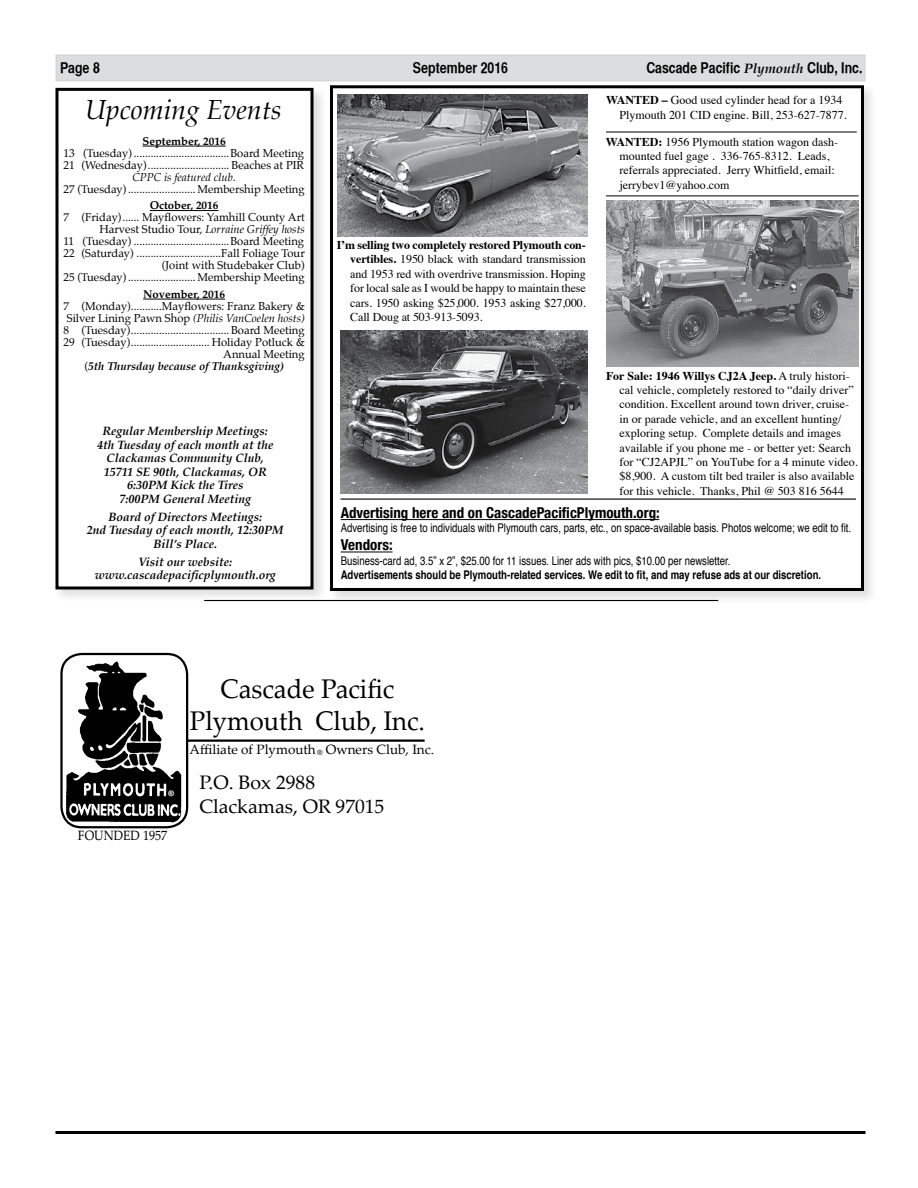
<style>
.page{position:relative;width:918px;height:1188px;background:#fff}
.page>*{position:absolute;margin:0;border:0;box-sizing:border-box;transform-origin:0 0}
.t1{font:27px/32.4px "Palatino Linotype";color:#000;text-align:center;scale:.95 1}
.t2{font:italic 27px "Palatino";color:#000}
.t3{font:19.5px/23.4px "Palatino Linotype";color:#000}
.t4{font:700 condensed 15px "Helvetica Neue";color:#000}
.t5{font:15px "Helvetica CY Bold";color:#000}
.t6{font:13.5px "Palatino Linotype";color:#000}
.t7{font:13.5px "Palatino Linotype";color:#000;scale:.9 1}
.t8{font:12px/14.4px "Times";color:#000}
.t9{font:italic 700 12px/13.5px "Palatino";color:#000;text-align:center}
.t10{font:12px "Helvetica";color:#000;scale:.8 1}
.t11{font:700 12px "Helvetica";color:#000;scale:.8 1}
.t12{font:700 12px "Times";color:#000}
.t13{font:11.25px/12px "Palatino";color:#000}
.t14{font:italic 11.25px "Palatino";color:#000}
.t15{font:700 11.25px "Palatino";color:#000}
.t16{font:italic 700 11.25px "Palatino";color:#000}
.t17{font:700 7.5px "Palatino Linotype";color:#000}
.t18{font:700 7.5px "Helvetica";color:#fff}
.s1{font-family:"Palatino";font-weight:700;font-style:italic;font-size:13.5px}
.s2{font-style:italic}
.s3{font-style:normal}
.s4{font-weight:400;font-style:normal}
.s5{font-weight:700}
</style>
<div class="page">
<div style="left:328px;top:83px;width:550px;height:522px;background:#000;opacity:.13"></div>
<div style="left:332px;top:87px;width:530px;height:503px;background:#fff"></div>
<div style="left:330px;top:85px;width:534px;height:506px;border:3px solid #000"></div>
<hr style="left:56px;top:1131px;width:810px;height:3px;background:#000">
<div style="left:53px;top:86px;width:274px;height:518px;background:#000;opacity:.13"></div>
<div style="left:57px;top:89px;width:255px;height:499px;background:#fff"></div>
<div style="left:56px;top:88px;width:258px;height:502px;border:3px solid #000"></div>
<div style="left:56px;top:54px;width:810px;height:27px;background:#dcddde"></div>
<hr style="left:187px;top:740px;width:238px;height:2px;background:#000">
<img style="left:64px;top:660px;width:121px;height:165px">
<div style="left:60px;top:653px;width:128px;height:175px;border:2px solid #000;border-radius:20px"></div>
<div style="left:167px;top:786px;width:12px;height:15px;background:#000;border-radius:50%"></div>
<div style="left:166px;top:785px;width:14px;height:17px;border:2px solid #000;border-radius:50%"></div>
<hr style="left:341px;top:519px;width:318px;height:1px;background:#000">
<hr style="left:341px;top:552px;width:52px;height:1px;background:#000">
<hr style="left:340px;top:499px;width:516px;height:1px;background:#000">
<hr style="left:204px;top:600px;width:514px;height:1px;background:#000">
<hr style="left:143px;top:146px;width:83px;height:1px;background:#000">
<hr style="left:150px;top:210px;width:69px;height:1px;background:#000">
<hr style="left:143px;top:299px;width:82px;height:1px;background:#000">
<hr style="left:606px;top:196px;width:253px;height:1px;background:#000">
<img style="left:340px;top:331px;width:248px;height:162px">
<img style="left:337px;top:94px;width:251px;height:143px">
<hr style="left:606px;top:132px;width:251px;height:1px;background:#000">
<img style="left:606px;top:201px;width:252px;height:165px">
<p class="t5" style="left:60px;top:59px;width:41px">Page 8</p>
<p class="t5" style="left:413px;top:59px;width:97px">September 2016</p>
<p class="t5" style="left:646px;top:59px;width:218px">Cascade Pacific <span class="s1">Plymouth</span> Club, Inc.</p>
<h1 class="t2" style="left:85px;top:88px;width:198px">Upcoming Events</h1>
<p class="t15" style="left:143px;top:131px;width:85px">September, 2016</p>
<p class="t13" style="left:63px;top:147px;width:242px">13 (Tuesday)..................................Board Meeting<br>21 (Wednesday)............................. Beaches at PIR</p>
<p class="t14" style="left:132px;top:168px;width:105px">CPPC is featured club.</p>
<p class="t13" style="left:63px;top:183px;width:243px">27 (Tuesday)........................ Membership Meeting</p>
<p class="t15" style="left:150px;top:196px;width:70px">October, 2016</p>
<p class="t13" style="left:63px;top:212px;width:243px;text-align:right">7 (Friday)...... Mayflowers: Yamhill County Art Harvest Studio Tour, <span class="s2">Lorraine Griffey hosts<br></span>11 (Tuesday) ..................................Board Meeting 22 (Saturday) ..............................Fall Foliage Tour (Joint with Studebaker Club)<br>25 (Tuesday)........................ Membership Meeting</p>
<p class="t15" style="left:143px;top:285px;width:83px">November, 2016</p>
<p class="t13" style="left:63px;top:300px;width:243px">7 (Monday)...........Mayflowers: Franz Bakery &amp;</p>
<p class="t14" style="left:67px;top:309px;width:240px"><span class="s3">Silver Lining Pawn Shop</span> (Philis VanCoelen hosts)</p>
<p class="t13" style="left:63px;top:324px;width:243px">8 (Tuesday)...................................Board Meeting</p>
<p class="t13" style="left:63px;top:336px;width:243px">29 (Tuesday)............................ Holiday Potluck &amp;</p>
<p class="t13" style="left:223px;top:348px;width:83px">Annual Meeting</p>
<p class="t16" style="left:85px;top:357px;width:201px"><span class="s4">(</span>5th Thursday because of Thanksgiving)</p>
<p class="t9" style="left:97px;top:424px;width:178px">Regular Membership Meetings:<br>4th Tuesday of each month at the<br>Clackamas Community Club,<br>15711 SE 90th, Clackamas, OR<br>6:30PM Kick the Tires<br>7:00PM General Meeting</p>
<p class="t9" style="left:87px;top:510px;width:198px">Board of Directors Meetings:<br>2nd Tuesday of each month, 12:30PM<br>Bill’s Place.</p>
<p class="t9" style="left:95px;top:555px;width:183px">Visit our website: www.cascadepacificplymouth.org</p>
<p class="t8" style="left:620px;top:92px;width:229px;text-indent:-14px"><span class="s5">WANTED –</span> Good used cylinder head for a 1934<br>Plymouth 201 CID engine. Bill, 253-627-7877.</p>
<p class="t8" style="left:350px;top:237px;width:237px;text-align:justify;text-indent:-14px"><span class="s5">I’m selling two completely restored Plymouth con&shy;vertibles.</span> 1950 black with standard transmission and 1953 red with overdrive transmission. Hoping for local sale as I would be happy to maintain these cars. 1950 asking $25,000. 1953 asking $27,000.<br>Call Doug at 503-913-5093.</p>
<p class="t12" style="left:606px;top:130px;width:10px">wanted</p>
<p class="t8" style="left:619px;top:133px;width:220px;text-indent:39px"><span class="s5">:</span> 1956 Plymouth station wagon dash&shy;mounted fuel gage . 336-765-8312. Leads, referrals appreciated. Jerry Whitfield, email: jerrybev1@yahoo.com</p>
<p class="t8" style="left:619px;top:367px;width:240px;text-indent:-13px"><span class="s5">For Sale: 1946 Willys CJ2A Jeep.</span> A truly histori&shy;cal vehicle, completely restored to “daily driver” condition. Excellent around town driver, cruise&shy;in or parade vehicle, and an excellent hunting/ exploring setup. Complete details and images available if you phone me - or better yet: Search for “CJ2APJL” on YouTube for a 4 minute video. $8,900. A custom tilt bed trailer is also available for this vehicle. Thanks, Phil @ 503 816 5644</p>
<p class="t4" style="left:341px;top:500px;width:321px">Advertising here and on CascadePacificPlymouth.org:</p>
<p class="t10" style="left:341px;top:519px;width:640px">Advertising is free to individuals with Plymouth cars, parts, etc., on space-available basis. Photos welcome; we edit to fit.</p>
<p class="t4" style="left:341px;top:533px;width:53px">Vendors:</p>
<p class="t10" style="left:341px;top:551px;width:489px">Business-card ad, 3.5” x 2”, $25.00 for 11 issues. Liner ads with pics, $10.00 per newsletter.</p>
<p class="t11" style="left:341px;top:565px;width:602px">Advertisements should be Plymouth-related services. We edit to fit, and may refuse ads at our discretion.</p>
<p class="t18" style="left:168px;top:788px;width:7px">®</p>
<p class="t7" style="left:78px;top:826px;width:101px">FOUNDED 1957</p>
<h1 class="t1" style="left:190px;top:671px;width:249px">Cascade Pacific<br>Plymouth Club, Inc.</h1>
<p class="t6" style="left:190px;top:739px;width:246px">Affiliate of Plymouth Owners Club, Inc.</p>
<h2 class="t3" style="left:199px;top:770px;width:187px">P.O. Box 2988<br>Clackamas, OR 97015</h2>
<p class="t17" style="left:317px;top:748px;width:7px">®</p>
</div>
